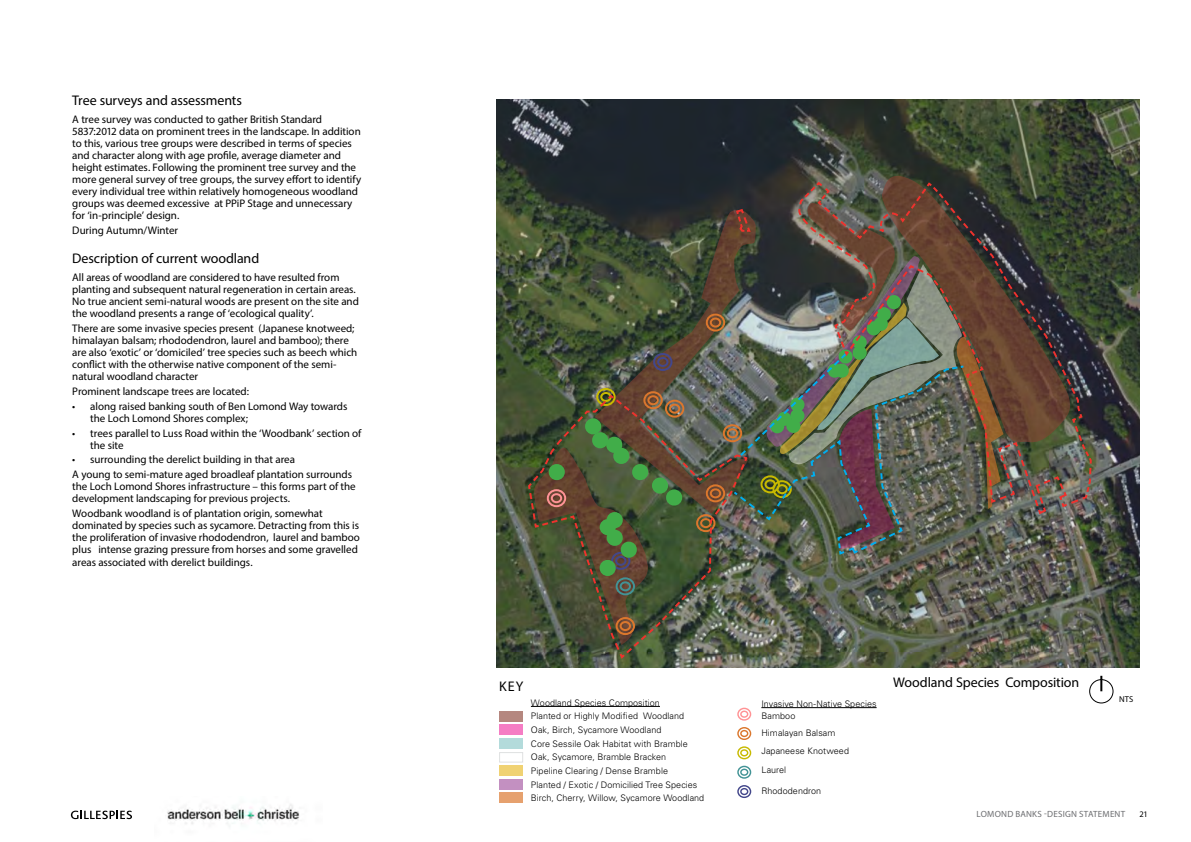
<style>
.page{position:relative;width:1191px;height:842px;background:#fff}
.page>*{position:absolute;margin:0;border:0;box-sizing:border-box;transform-origin:0 0}
.t1{font:14px "Myriad Pro";letter-spacing:-.01em;color:#000}
.t2{font:11px/12px "Myriad Pro";letter-spacing:-.005em;color:#000}
.t3{font:300 9px/13.7px "Univers LT Std";letter-spacing:.005em;color:#000}
.t4{font:9px "Myriad Pro";letter-spacing:.025em;color:#6d6e71}
.t5{font:8.5px "Myriad Pro";color:#000}
</style>
<div class="page">
<svg style="left:71px;top:811px;width:61px;height:8px"></svg>
<img style="left:167px;top:804px;width:133px;height:20px">
<hr style="left:531px;top:706px;width:129px;height:1px;background:#000">
<div style="left:1089px;top:679px;width:24px;height:24px;border:1px solid #000;border-radius:50%"></div>
<svg style="left:1100px;top:676px;width:2px;height:15px"></svg>
<hr style="left:761px;top:707px;width:115px;height:1px;background:#000">
<div style="left:499px;top:738px;width:23px;height:10px;background:#b3dbdb"></div>
<div style="left:499px;top:752px;width:24px;height:11px;background:#fff;border:1px solid #d1d3d4"></div>
<div style="left:499px;top:766px;width:23px;height:10px;background:#f0d273"></div>
<div style="left:499px;top:725px;width:23px;height:10px;background:#f57dc4"></div>
<div style="left:499px;top:711px;width:23px;height:10px;background:#b5877f"></div>
<div style="left:499px;top:779px;width:23px;height:10px;background:#c390c1"></div>
<div style="left:499px;top:793px;width:23px;height:10px;background:#e6a16e"></div>
<div style="left:737px;top:708px;width:14px;height:13px;border:1px solid #ff9395;border-radius:50%"></div>
<div style="left:740px;top:710px;width:8px;height:8px;border:1px solid #ff9395;border-radius:50%"></div>
<div style="left:737px;top:727px;width:14px;height:13px;border:1px solid #db772d;border-radius:50%"></div>
<div style="left:740px;top:730px;width:8px;height:7px;border:1px solid #db772d;border-radius:50%"></div>
<div style="left:737px;top:746px;width:14px;height:13px;border:1px solid #c8ba00;border-radius:50%"></div>
<div style="left:740px;top:749px;width:8px;height:7px;border:1px solid #c8ba00;border-radius:50%"></div>
<div style="left:737px;top:766px;width:14px;height:13px;border:1px solid #429395;border-radius:50%"></div>
<div style="left:740px;top:769px;width:8px;height:7px;border:1px solid #429395;border-radius:50%"></div>
<div style="left:737px;top:785px;width:14px;height:13px;border:1px solid #43478b;border-radius:50%"></div>
<div style="left:740px;top:788px;width:8px;height:7px;border:1px solid #43478b;border-radius:50%"></div>
<img style="left:496px;top:99px;width:644px;height:569px">
<svg style="left:527px;top:393px;width:221px;height:267px"></svg>
<img style="left:528px;top:184px;width:564px;height:471px">
<img style="left:731px;top:364px;width:234px;height:192px">
<p class="t1" style="left:72px;top:92px;width:171px">Tree surveys and assessments</p>
<p class="t2" style="left:72px;top:113px;width:290px">A tree survey was conducted to gather British Standard 5837:2012 data on prominent trees in the landscape. In addition to this, various tree groups were described in terms of species and character along with age profile, average diameter and height estimates. Following the prominent tree survey and the more general survey of tree groups, the survey effort to identify every individual tree within relatively homogeneous woodland groups was deemed excessive at PPiP Stage and unnecessary for ‘in-principle’ design.</p>
<p class="t2" style="left:72px;top:224px;width:107px">During Autumn/Winter</p>
<p class="t1" style="left:72px;top:250px;width:188px">Description of current woodland</p>
<p class="t2" style="left:72px;top:271px;width:288px">All areas of woodland are considered to have resulted from planting and subsequent natural regeneration in certain areas.<br>No true ancient semi-natural woods are present on the site and the woodland presents a range of ‘ecological quality’.</p>
<p class="t2" style="left:72px;top:322px;width:286px">There are some invasive species present (Japanese knotweed; himalayan balsam; rhododendron, laurel and bamboo); there are also ‘exotic’ or ‘domiciled’ tree species such as beech which conflict with the otherwise native component of the semi&shy;natural woodland character</p>
<p class="t2" style="left:72px;top:385px;width:178px">Prominent landscape trees are located:</p>
<p class="t2" style="left:90px;top:400px;width:259px;text-indent:-18px">• along raised banking south of Ben Lomond Way towards the Loch Lomond Shores complex;</p>
<p class="t2" style="left:90px;top:427px;width:273px;text-indent:-18px">• trees parallel to Luss Road within the ‘Woodbank’ section of the site</p>
<p class="t2" style="left:72px;top:452px;width:281px;line-height:14.8px">• surrounding the derelict building in that area<br>A young to semi-mature aged broadleaf plantation surrounds</p>
<p class="t2" style="left:72px;top:480px;width:285px">the Loch Lomond Shores infrastructure – this forms part of the development landscaping for previous projects.</p>
<p class="t2" style="left:72px;top:507px;width:289px">Woodbank woodland is of plantation origin, somewhat dominated by species such as sycamore. Detracting from this is the proliferation of invasive rhododendron, laurel and bamboo plus intense grazing pressure from horses and some gravelled</p>
<p class="t2" style="left:72px;top:556px;width:182px">areas associated with derelict buildings.</p>
<p class="t1" style="left:499px;top:677px;width:26px">KEY</p>
<p class="t3" style="left:531px;top:695px;width:175px">Woodland Species Composition<br>Planted or Highly Modified Woodland Oak, Birch, Sycamore Woodland<br>Core Sessile Oak Habitat with Bramble Oak, Sycamore, Bramble Bracken<br>Pipeline Clearing / Dense Bramble<br>Planted / Exotic / Domicilied Tree Species Birch, Cherry, Willow, Sycamore Woodland</p>
<p class="t3" style="left:761px;top:697px;width:117px;line-height:12px">Invasive Non-Native Species<br>Bamboo</p>
<p class="t3" style="left:761px;top:724px;width:89px;line-height:17.7px">Himalayan Balsam<br>Japaneese Knotweed</p>
<p class="t3" style="left:761px;top:763px;width:26px">Laurel</p>
<p class="t3" style="left:761px;top:784px;width:61px">Rhododendron</p>
<p class="t1" style="left:893px;top:674px;width:187px">Woodland Species Composition</p>
<p class="t5" style="left:1119px;top:694px;width:16px">NTS</p>
<p class="t4" style="left:976px;top:809px;width:150px">LOMOND BANKS -DESIGN STATEMENT</p>
<p class="t5" style="left:1139px;top:809px;width:10px">21</p>
</div>
